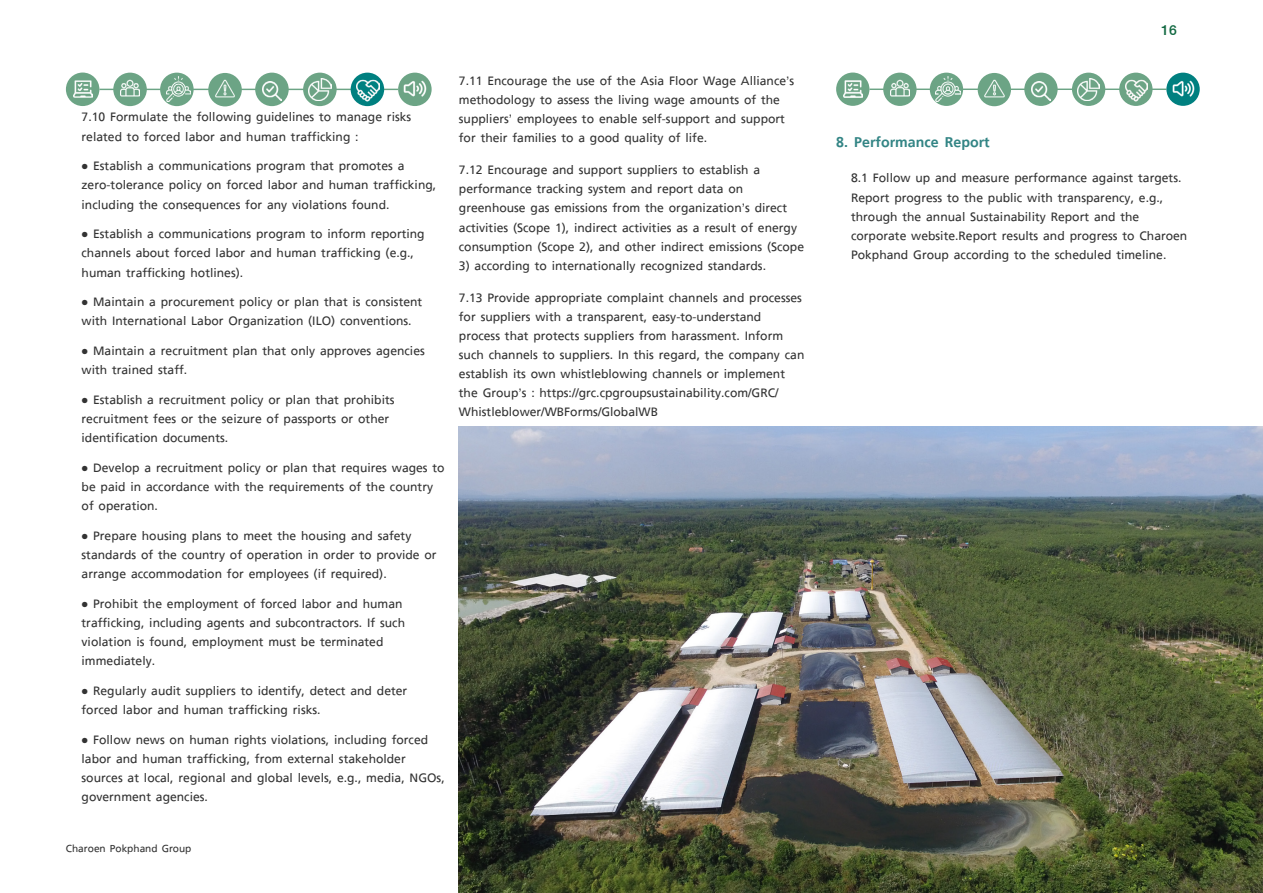
<style>
.page{position:relative;width:1263px;height:893px;background:#fff}
.page>*{position:absolute;margin:0;border:0;box-sizing:border-box;transform-origin:0 0}
.t1{font:700 21px "True";color:#338585}
.t2{font:21px "True Text B Bold";color:#126942}
.t3{font:500 18px/19px "True";color:#333}
.t4{font:500 15px "True";color:#333}
</style>
<div class="page">
<img style="left:459px;top:426px;width:804px;height:467px">
<hr style="left:99px;top:89px;width:299px;height:1px;background:#6ca485">
<div style="left:113px;top:73px;width:34px;height:33px;background:#6ca485;border-radius:50%"></div>
<div style="left:66px;top:73px;width:33px;height:33px;background:#6ca485;border-radius:50%"></div>
<div style="left:160px;top:73px;width:34px;height:33px;background:#6ca485;border-radius:50%"></div>
<div style="left:208px;top:73px;width:34px;height:33px;background:#6ca485;border-radius:50%"></div>
<div style="left:255px;top:73px;width:34px;height:33px;background:#6ca485;border-radius:50%"></div>
<div style="left:303px;top:73px;width:34px;height:33px;background:#6ca485;border-radius:50%"></div>
<div style="left:351px;top:73px;width:33px;height:33px;background:#008080;border-radius:50%"></div>
<div style="left:398px;top:73px;width:34px;height:33px;background:#6ca485;border-radius:50%"></div>
<img style="left:213px;top:77px;width:24px;height:21px">
<img style="left:403px;top:77px;width:25px;height:20px">
<img style="left:309px;top:78px;width:22px;height:22px">
<img style="left:357px;top:79px;width:22px;height:23px">
<img style="left:262px;top:81px;width:19px;height:19px">
<img style="left:166px;top:77px;width:25px;height:24px">
<img style="left:121px;top:79px;width:19px;height:18px">
<img style="left:73px;top:80px;width:19px;height:18px">
<hr style="left:869px;top:89px;width:297px;height:1px;background:#6ca485">
<div style="left:883px;top:73px;width:33px;height:33px;background:#6ca485;border-radius:50%"></div>
<div style="left:836px;top:73px;width:33px;height:33px;background:#6ca485;border-radius:50%"></div>
<div style="left:930px;top:73px;width:33px;height:33px;background:#6ca485;border-radius:50%"></div>
<div style="left:978px;top:73px;width:33px;height:33px;background:#6ca485;border-radius:50%"></div>
<div style="left:1024px;top:73px;width:34px;height:33px;background:#6ca485;border-radius:50%"></div>
<div style="left:1072px;top:73px;width:33px;height:33px;background:#6ca485;border-radius:50%"></div>
<div style="left:1119px;top:73px;width:33px;height:33px;background:#6ca485;border-radius:50%"></div>
<div style="left:1166px;top:73px;width:34px;height:33px;background:#008080;border-radius:50%"></div>
<img style="left:982px;top:77px;width:24px;height:21px">
<img style="left:1171px;top:77px;width:25px;height:20px">
<img style="left:1077px;top:78px;width:23px;height:22px">
<img style="left:1125px;top:79px;width:22px;height:22px">
<img style="left:1031px;top:81px;width:19px;height:19px">
<img style="left:936px;top:77px;width:24px;height:24px">
<img style="left:891px;top:79px;width:19px;height:18px">
<img style="left:843px;top:80px;width:19px;height:18px">
<p class="t3" style="left:82px;top:107px;width:331px">7.10 Formulate the following guidelines to manage risks related to forced labor and human trafficking :</p>
<p class="t3" style="left:82px;top:156px;width:356px">• Establish a communications program that promotes a zero-tolerance policy on forced labor and human trafficking, including the consequences for any violations found.</p>
<p class="t3" style="left:82px;top:224px;width:345px">• Establish a communications program to inform reporting channels about forced labor and human trafficking (e.g., human trafficking hotlines).</p>
<p class="t3" style="left:82px;top:292px;width:342px">• Maintain a procurement policy or plan that is consistent with International Labor Organization (ILO) conventions.</p>
<p class="t3" style="left:82px;top:341px;width:345px">• Maintain a recruitment plan that only approves agencies with trained staff.</p>
<p class="t3" style="left:82px;top:390px;width:314px">• Establish a recruitment policy or plan that prohibits recruitment fees or the seizure of passports or other identification documents.</p>
<p class="t3" style="left:82px;top:458px;width:365px">• Develop a recruitment policy or plan that requires wages to be paid in accordance with the requirements of the country of operation.</p>
<p class="t3" style="left:82px;top:526px;width:357px">• Prepare housing plans to meet the housing and safety standards of the country of operation in order to provide or arrange accommodation for employees (if required).</p>
<p class="t3" style="left:82px;top:594px;width:325px">• Prohibit the employment of forced labor and human trafficking, including agents and subcontractors. If such violation is found, employment must be terminated immediately.</p>
<p class="t3" style="left:82px;top:681px;width:327px">• Regularly audit suppliers to identify, detect and deter forced labor and human trafficking risks.</p>
<p class="t3" style="left:82px;top:730px;width:365px">• Follow news on human rights violations, including forced labor and human trafficking, from external stakeholder sources at local, regional and global levels, e.g., media, NGOs, government agencies.</p>
<p class="t3" style="left:459px;top:71px;width:337px">7.11 Encourage the use of the Asia Floor Wage Alliance’s methodology to assess the living wage amounts of the suppliers’ employees to enable self-support and support for their families to a good quality of life.</p>
<p class="t3" style="left:459px;top:160px;width:347px">7.12 Encourage and support suppliers to establish a performance tracking system and report data on greenhouse gas emissions from the organization’s direct activities (Scope 1), indirect activities as a result of energy consumption (Scope 2), and other indirect emissions (Scope</p>
<p class="t3" style="left:459px;top:249px;width:345px;line-height:32px">3) according to internationally recognized standards.<br>7.13 Provide appropriate complaint channels and processes</p>
<p class="t3" style="left:459px;top:307px;width:347px">for suppliers with a transparent, easy-to-understand process that protects suppliers from harassment. Inform such channels to suppliers. In this regard, the company can establish its own whistleblowing channels or implement the Group’s : https://grc.cpgroupsustainability.com/GRC/ Whistleblower/WBForms/GlobalWB</p>
<p class="t4" style="left:66px;top:840px;width:127px">Charoen Pokphand Group</p>
<p class="t1" style="left:836px;top:131px;width:155px">8. Performance Report</p>
<p class="t2" style="left:1161px;top:17px;width:17px">16</p>
<p class="t3" style="left:851px;top:168px;width:338px">8.1 Follow up and measure performance against targets.<br>Report progress to the public with transparency, e.g., through the annual Sustainability Report and the corporate website.Report results and progress to Charoen Pokphand Group according to the scheduled timeline.</p>
</div>
